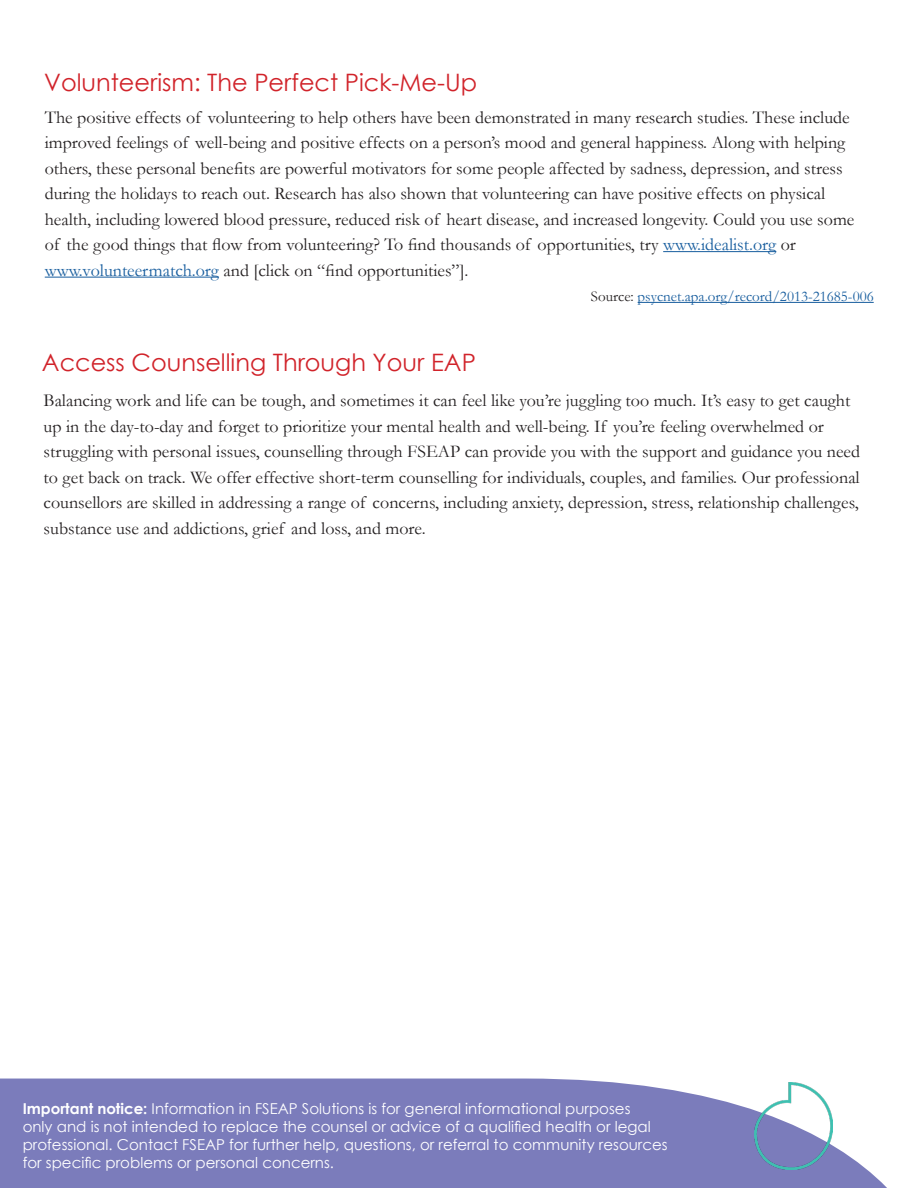
<style>
.page{position:relative;width:918px;height:1188px;background:#fff}
.page>*{position:absolute;margin:0;border:0;box-sizing:border-box;transform-origin:0 0}
.t1{font:24px "Century Gothic";color:#d1232a}
.t2{font:18px/25.5px "Garamond";color:#231f20}
.t3{font:15px/18px "Century Gothic";color:#fff}
.t4{font:15px "Garamond";color:#175d9e}
.s1{color:#175d9e}
.s2{color:#231f20}
.s3{font-weight:700}
</style>
<div class="page">
<svg style="left:0;top:1079px;width:887px;height:109px;background:#8586c0"></svg>
<img style="left:755px;top:1083px;width:78px;height:86px">
<hr style="left:663px;top:251px;width:113px;height:1px;background:#175d9e">
<hr style="left:45px;top:277px;width:174px;height:1px;background:#175d9e">
<hr style="left:638px;top:302px;width:236px;height:1px;background:#175d9e">
<h1 class="t1" style="left:44px;top:66px;width:434px">Volunteerism: The Perfect Pick-Me-Up</h1>
<p class="t2" style="left:45px;top:104px;width:811px">The positive effects of volunteering to help others have been demonstrated in many research studies. These include improved feelings of well-being and positive effects on a person’s mood and general happiness. Along with helping others, these personal benefits are powerful motivators for some people affected by sadness, depression, and stress during the holidays to reach out. Research has also shown that volunteering can have positive effects on physical health, including lowered blood pressure, reduced risk of heart disease, and increased longevity. Could you use some of the good things that flow from volunteering? To find thousands of opportunities, try <span class="s1">www.idealist.org</span> or <span class="s1">www.volunteermatch.org</span> and [click on “find opportunities”].</p>
<p class="t4" style="left:591px;top:286px;width:284px"><span class="s2">Source:</span> psycnet.apa.org/record/2013-21685-006</p>
<h1 class="t1" style="left:42px;top:345px;width:435px">Access Counselling Through Your EAP</h1>
<p class="t2" style="left:44px;top:387px;width:818px">Balancing work and life can be tough, and sometimes it can feel like you’re juggling too much. It’s easy to get caught up in the day-to-day and forget to prioritize your mental health and well-being. If you’re feeling overwhelmed or struggling with personal issues, counselling through FSEAP can provide you with the support and guidance you need to get back on track. We offer effective short-term counselling for individuals, couples, and families. Our professional counsellors are skilled in addressing a range of concerns, including anxiety, depression, stress, relationship challenges, substance use and addictions, grief and loss, and more.</p>
<p class="t3" style="left:23px;top:1100px;width:647px"><span class="s3">Important notice:</span> Information in FSEAP Solutions is for general informational purposes<br>only and is not intended to replace the counsel or advice of a qualified health or legal professional. Contact FSEAP for further help, questions, or referral to community resources for specific problems or personal concerns.</p>
</div>
